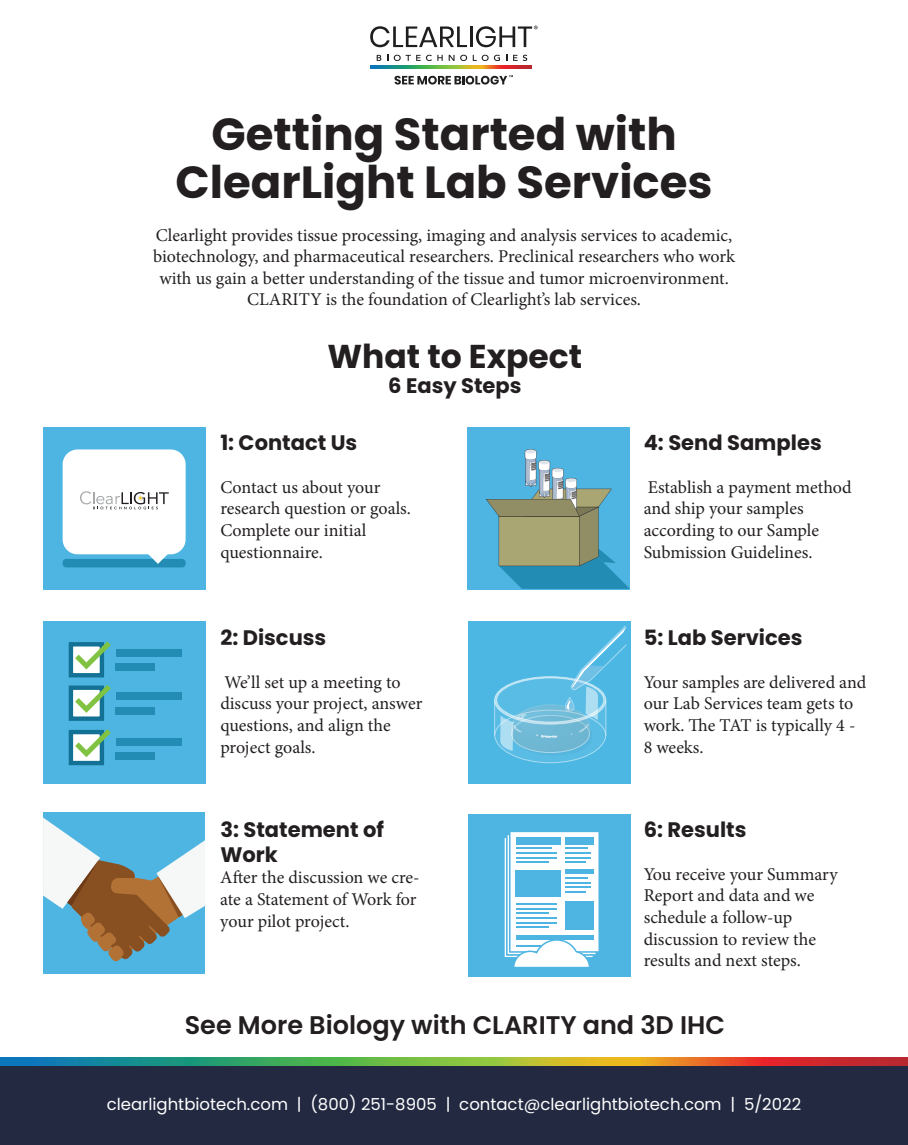
<style>
.page{position:relative;width:908px;height:1145px;background:#fff}
.page>*{position:absolute;margin:0;border:0;box-sizing:border-box;transform-origin:0 0}
.t1{font:700 45px/48px "Poppins";color:#231f20;text-align:center}
.t2{font:700 33px "Poppins";color:#231f20}
.t3{font:600 25.5px "Poppins";color:#231f20}
.t4{font:700 21px/25.2px "Poppins";color:#231f20}
.t5{font:18px/21.6px "Minion Pro";color:#231f20}
.t6{font:16.5px "Poppins";color:#fff}
</style>
<div class="page">
<div style="left:0;top:1065px;width:907px;height:80px;background:#232941"></div>
<svg style="left:376px;top:55px;width:5px;height:6px"></svg>
<svg style="left:387px;top:55px;width:33px;height:6px"></svg>
<svg style="left:426px;top:55px;width:16px;height:6px"></svg>
<svg style="left:448px;top:55px;width:6px;height:6px"></svg>
<svg style="left:460px;top:55px;width:40px;height:6px"></svg>
<svg style="left:513px;top:55px;width:14px;height:6px"></svg>
<svg style="left:370px;top:26px;width:97px;height:21px"></svg>
<hr style="left:469px;top:26px;width:3px;height:21px;background:#1f1d1d">
<svg style="left:476px;top:26px;width:61px;height:21px"></svg>
<svg style="left:370px;top:65px;width:161px;height:4px"></svg>
<svg style="left:394px;top:75px;width:119px;height:10px"></svg>
<div style="left:468px;top:621px;width:162px;height:162px;background:#4cb7e3"></div>
<svg style="left:494px;top:626px;width:132px;height:137px"></svg>
<div style="left:467px;top:427px;width:162px;height:162px;background:#4eb5e2"></div>
<svg style="left:486px;top:449px;width:143px;height:140px"></svg>
<div style="left:43px;top:427px;width:162px;height:162px;background:#4eb5e2"></div>
<div style="left:63px;top:449px;width:122px;height:105px;background:#fff;border-radius:15px"></div>
<div style="left:63px;top:559px;width:122px;height:8px;background:#228cb4;border-radius:4px"></div>
<svg style="left:148px;top:554px;width:20px;height:10px"></svg>
<svg style="left:80px;top:491px;width:89px;height:18px"></svg>
<div style="left:43px;top:812px;width:162px;height:162px;background:#4eb5e2"></div>
<svg style="left:43px;top:817px;width:162px;height:145px"></svg>
<div style="left:43px;top:621px;width:162px;height:162px;background:#4eb5e2"></div>
<div style="left:69px;top:642px;width:35px;height:35px;background:#fff;border:4px solid #127195"></div>
<svg style="left:75px;top:641px;width:36px;height:28px"></svg>
<div style="left:69px;top:685px;width:35px;height:36px;background:#fff;border:4px solid #127195"></div>
<svg style="left:75px;top:685px;width:36px;height:28px"></svg>
<div style="left:69px;top:730px;width:35px;height:35px;background:#fff;border:4px solid #127195"></div>
<svg style="left:75px;top:729px;width:36px;height:28px"></svg>
<div style="left:116px;top:692px;width:65px;height:8px;background:#228cb4"></div>
<div style="left:116px;top:707px;width:39px;height:8px;background:#228cb4"></div>
<div style="left:116px;top:738px;width:65px;height:7px;background:#228cb4"></div>
<div style="left:116px;top:752px;width:39px;height:8px;background:#228cb4"></div>
<div style="left:116px;top:649px;width:65px;height:7px;background:#228cb4"></div>
<div style="left:116px;top:664px;width:39px;height:7px;background:#228cb4"></div>
<div style="left:468px;top:814px;width:162px;height:162px;background:#4eb5e2"></div>
<svg style="left:504px;top:832px;width:95px;height:135px"></svg>
<svg style="left:0;top:1057px;width:907px;height:8px;background:#828b50"></svg>
<h1 class="t1" style="left:175px;top:111px;width:538px">Getting Started with<br>ClearLight Lab Services</h1>
<p class="t5" style="left:153px;top:224px;width:583px;text-align:center">Clearlight provides tissue processing, imaging and analysis services to academic, biotechnology, and pharmaceutical researchers. Preclinical researchers who work with us gain a better understanding of the tissue and tumor microenvironment.<br>CLARITY is the foundation of Clearlight’s lab services.</p>
<h2 class="t2" style="left:327px;top:337px;width:256px">What to Expect</h2>
<p class="t4" style="left:388px;top:373px;width:135px">6 Easy Steps</p>
<p class="t4" style="left:220px;top:430px;width:138px">1: Contact Us</p>
<p class="t5" style="left:220px;top:476px;width:192px">Contact us about your research question or goals.<br>Complete our initial questionnaire.</p>
<p class="t4" style="left:220px;top:625px;width:107px">2: Discuss</p>
<p class="t5" style="left:220px;top:671px;width:203px">We’ll set up a meeting to discuss your project, answer questions, and align the project goals.</p>
<p class="t4" style="left:220px;top:817px;width:165px">3: Statement of<br>Work</p>
<p class="t5" style="left:220px;top:867px;width:201px">After the discussion we cre&shy;ate a Statement of Work for your pilot project.</p>
<p class="t4" style="left:643px;top:430px;width:179px">4: Send Samples</p>
<p class="t5" style="left:643px;top:476px;width:209px">Establish a payment method and ship your samples according to our Sample<br>Submission Guidelines.</p>
<p class="t4" style="left:643px;top:625px;width:160px">5: Lab Services</p>
<p class="t5" style="left:643px;top:671px;width:224px">Your samples are delivered and our Lab Services team gets to work. The TAT is typically 4 -<br>8 weeks.</p>
<p class="t4" style="left:643px;top:817px;width:104px">6: Results</p>
<p class="t5" style="left:643px;top:863px;width:195px">You receive your Summary<br>Report and data and we schedule a follow-up discussion to review the results and next steps.</p>
<h3 class="t3" style="left:185px;top:1010px;width:541px">See More Biology with CLARITY and 3D IHC</h3>
<p class="t6" style="left:107px;top:1094px;width:695px">clearlightbiotech.com | (800) 251-8905 | contact@clearlightbiotech.com | 5/2022</p>
</div>
